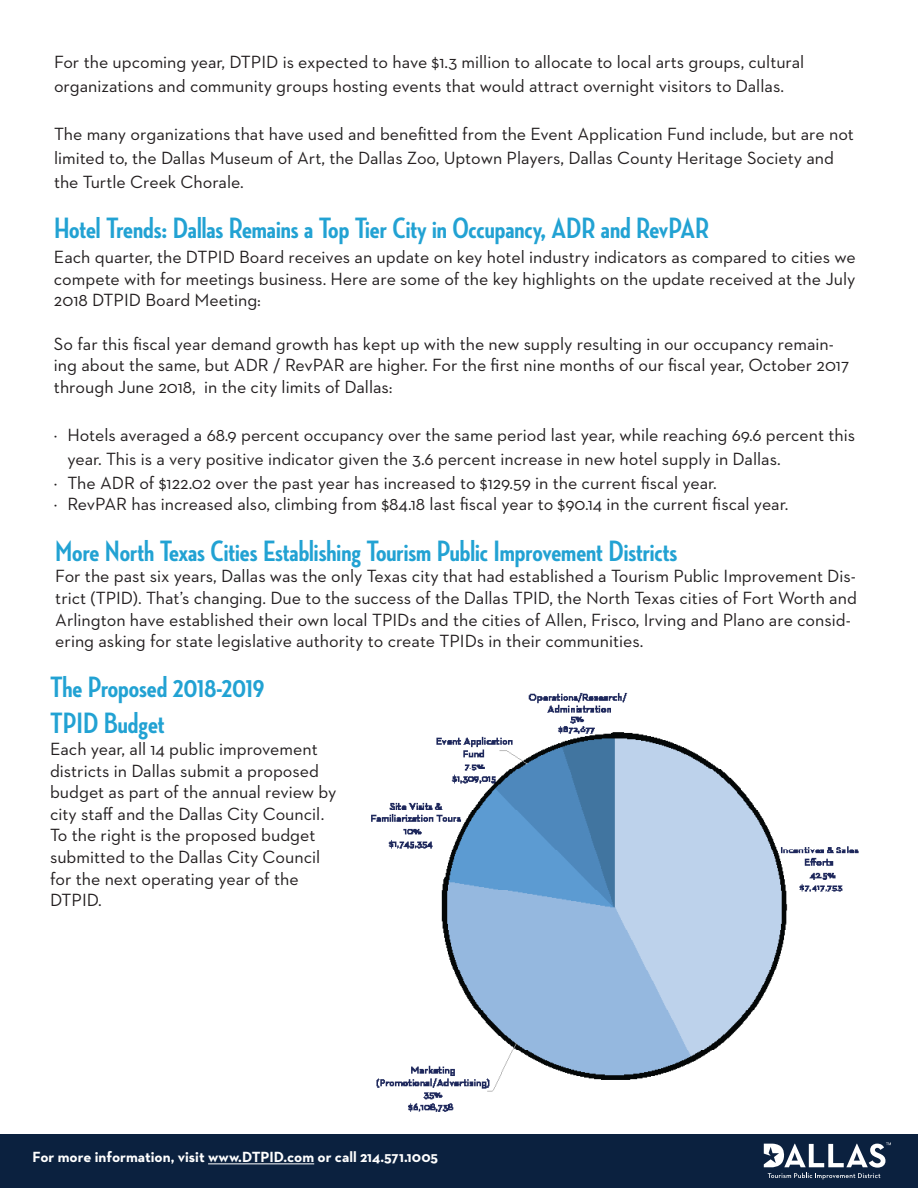
<style>
.page{position:relative;width:918px;height:1188px;background:#fff}
.page>*{position:absolute;margin:0;border:0;box-sizing:border-box;transform-origin:0 0}
.t1{font:700 30px/36px "Neutraface Condensed";color:#22a2d3}
.t2{font:18px/21.6px "Neutraface 2 Text";color:#231f20}
.t3{font:700 15px "Neutraface 2 Text";color:#fff}
</style>
<div class="page">
<div style="left:0;top:1134px;width:918px;height:54px;background:#0b213f"></div>
<hr style="left:208px;top:1164px;width:106px;height:1px;background:#fff">
<svg style="left:764px;top:1142px;width:127px;height:38px"></svg>
<img style="left:371px;top:692px;width:488px;height:420px">
<p class="t2" style="left:54px;top:50px;width:752px;line-height:24px">For the upcoming year, DTPID is expected to have $1.3 million to allocate to local arts groups, cultural organizations and community groups hosting events that would attract overnight visitors to Dallas.</p>
<p class="t2" style="left:54px;top:122px;width:801px;line-height:24px">The many organizations that have used and benefitted from the Event Application Fund include, but are not limited to, the Dallas Museum of Art, the Dallas Zoo, Uptown Players, Dallas County Heritage Society and the Turtle Creek Chorale.</p>
<h1 class="t1" style="left:54px;top:210px;width:657px">Hotel Trends: Dallas Remains a Top Tier City in Occupancy, ADR and RevPAR</h1>
<p class="t2" style="left:54px;top:246px;width:803px;text-align:justify">Each quarter, the DTPID Board receives an update on key hotel industry indicators as compared to cities we compete with for meetings business. Here are some of the key highlights on the update received at the July 2018 DTPID Board Meeting:</p>
<p class="t2" style="left:54px;top:332px;width:797px">So far this fiscal year demand growth has kept up with the new supply resulting in our occupancy remain&shy;ing about the same, but ADR / RevPAR are higher. For the first nine months of our fiscal year, October 2017 through June 2018, in the city limits of Dallas:</p>
<p class="t2" style="left:54px;top:424px;width:803px">· Hotels averaged a 68.9 percent occupancy over the same period last year, while reaching 69.6 percent this</p>
<p class="t2" style="left:67px;top:448px;width:715px">year. This is a very positive indicator given the 3.6 percent increase in new hotel supply in Dallas.</p>
<p class="t2" style="left:54px;top:472px;width:664px">· The ADR of $122.02 over the past year has increased to $129.59 in the current fiscal year.</p>
<p class="t2" style="left:54px;top:493px;width:736px">· RevPAR has increased also, climbing from $84.18 last fiscal year to $90.14 in the current fiscal year.</p>
<h1 class="t1" style="left:55px;top:533px;width:623px">More North Texas Cities Establishing Tourism Public Improvement Districts</h1>
<p class="t2" style="left:55px;top:565px;width:803px">For the past six years, Dallas was the only Texas city that had established a Tourism Public Improvement Dis&shy;trict (TPID). That’s changing. Due to the success of the Dallas TPID, the North Texas cities of Fort Worth and Arlington have established their own local TPIDs and the cities of Allen, Frisco, Irving and Plano are consid&shy;ering asking for state legislative authority to create TPIDs in their communities.</p>
<h1 class="t1" style="left:50px;top:669px;width:216px">The Proposed 2018-2019<br>TPID Budget</h1>
<p class="t2" style="left:50px;top:738px;width:288px">Each year, all 14 public improvement districts in Dallas submit a proposed budget as part of the annual review by city staff and the Dallas City Council.<br>To the right is the proposed budget submitted to the Dallas City Council for the next operating year of the<br>DTPID.</p>
<p class="t3" style="left:32px;top:1147px;width:407px">For more information, visit www.DTPID.com or call 214.571.1005</p>
</div>
